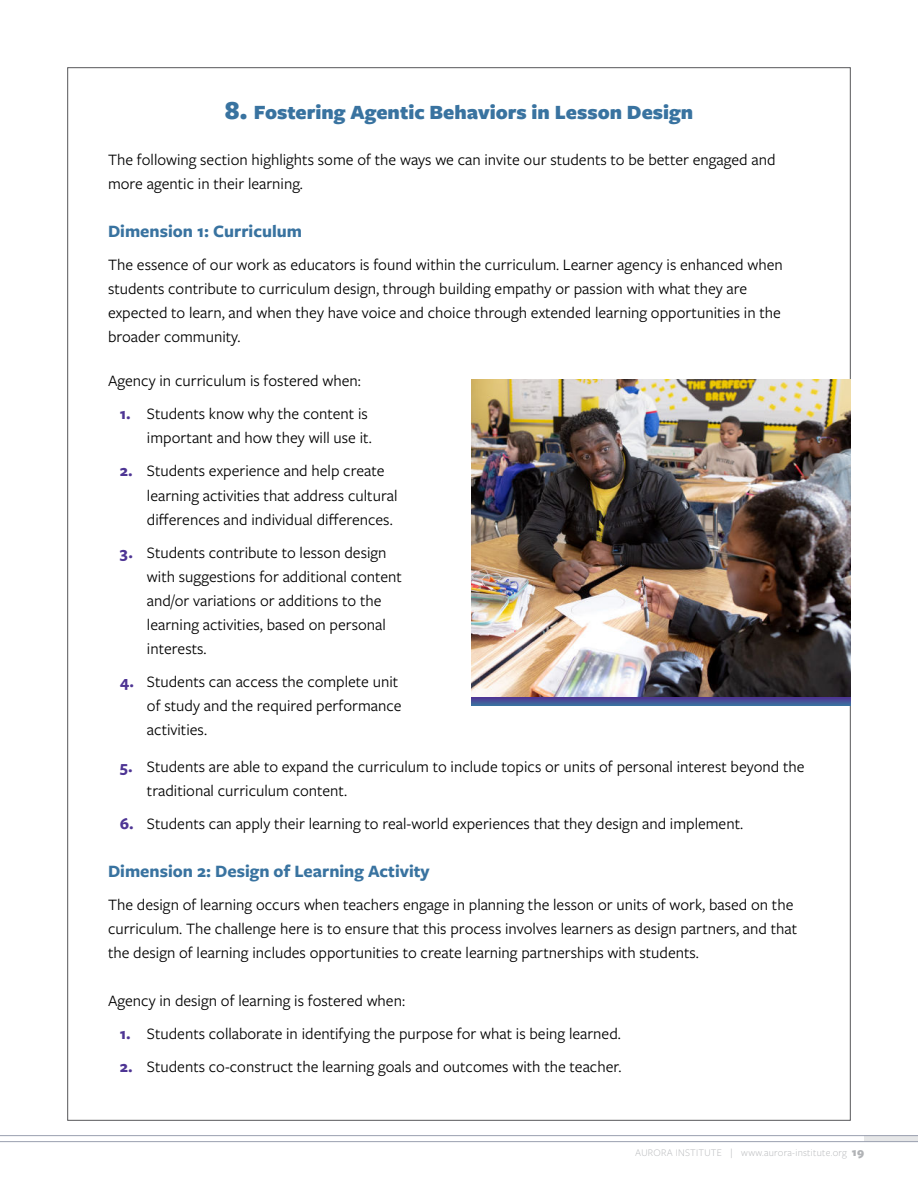
<style>
.page{position:relative;width:918px;height:1188px;background:#fff}
.page>*{position:absolute;margin:0;border:0;box-sizing:border-box;transform-origin:0 0}
.t1{font:900 21px "Freight Sans Pro";color:#3973a0}
.t2{font:700 18px "Freight Sans Pro";color:#3973a0}
.t3{font:16.5px/24px "Freight Sans Pro";color:#000}
.t4{font:300 10.5px "Freight Sans Pro";letter-spacing:.025em;color:#b1b3b6}
.s1{font-size:27px}
.s2{font-weight:700;color:#4e3594}
.s3{font-weight:900;font-size:12px}
</style>
<div class="page">
<div style="left:864px;top:1135px;width:54px;height:7px;background:#e6e7e8"></div>
<hr style="left:0;top:1135px;width:918px;height:1px;background:#9aa0af">
<hr style="left:0;top:1141px;width:918px;height:1px;background:#9aa0af">
<img style="left:472px;top:380px;width:378px;height:318px">
<svg style="left:472px;top:698px;width:379px;height:7px"></svg>
<p class="t1" style="left:225px;top:104px;width:470px"><span class="s1">8.</span> Fostering Agentic Behaviors in Lesson Design</p>
<p class="t3" style="left:108px;top:149px;width:669px">The following section highlights some of the ways we can invite our students to be better engaged and more agentic in their learning.</p>
<p class="t2" style="left:108px;top:224px;width:196px">Dimension 1: Curriculum</p>
<p class="t3" style="left:108px;top:254px;width:676px">The essence of our work as educators is found within the curriculum. Learner agency is enhanced when students contribute to curriculum design, through building empathy or passion with what they are expected to learn, and when they have voice and choice through extended learning opportunities in the broader community.</p>
<p class="t3" style="left:108px;top:371px;width:254px">Agency in curriculum is fostered when:</p>
<p class="t3" style="left:120px;top:404px;width:253px;text-align:right"><span class="s2">1.</span> Students know why the content is important and how they will use it.</p>
<p class="t3" style="left:147px;top:461px;width:252px;text-indent:-27px"><span class="s2">2.</span> Students experience and help create learning activities that address cultural differences and individual differences.</p>
<p class="t3" style="left:147px;top:542px;width:257px;text-indent:-27px"><span class="s2">3.</span> Students contribute to lesson design with suggestions for additional content and/or variations or additions to the learning activities, based on personal interests.</p>
<p class="t3" style="left:147px;top:671px;width:256px;text-indent:-27px"><span class="s2">4.</span> Students can access the complete unit of study and the required performance activities.</p>
<p class="t3" style="left:147px;top:756px;width:659px;text-indent:-27px"><span class="s2">5.</span> Students are able to expand the curriculum to include topics or units of personal interest beyond the traditional curriculum content.</p>
<p class="t3" style="left:120px;top:813px;width:625px"><span class="s2">6.</span> Students can apply their learning to real-world experiences that they design and implement.</p>
<p class="t2" style="left:108px;top:864px;width:323px">Dimension 2: Design of Learning Activity</p>
<p class="t3" style="left:108px;top:894px;width:691px">The design of learning occurs when teachers engage in planning the lesson or units of work, based on the curriculum. The challenge here is to ensure that this process involves learners as design partners, and that the design of learning includes opportunities to create learning partnerships with students.</p>
<p class="t3" style="left:108px;top:990px;width:299px">Agency in design of learning is fostered when:</p>
<p class="t3" style="left:120px;top:1023px;width:502px"><span class="s2">1.</span> Students collaborate in identifying the purpose for what is being learned.</p>
<p class="t3" style="left:120px;top:1056px;width:503px"><span class="s2">2.</span> Students co-construct the learning goals and outcomes with the teacher.</p>
<p class="t4" style="left:635px;top:1149px;width:230px">AURORA INSTITUTE | www.aurora-institute.org <span class="s3">19</span></p>
</div>
